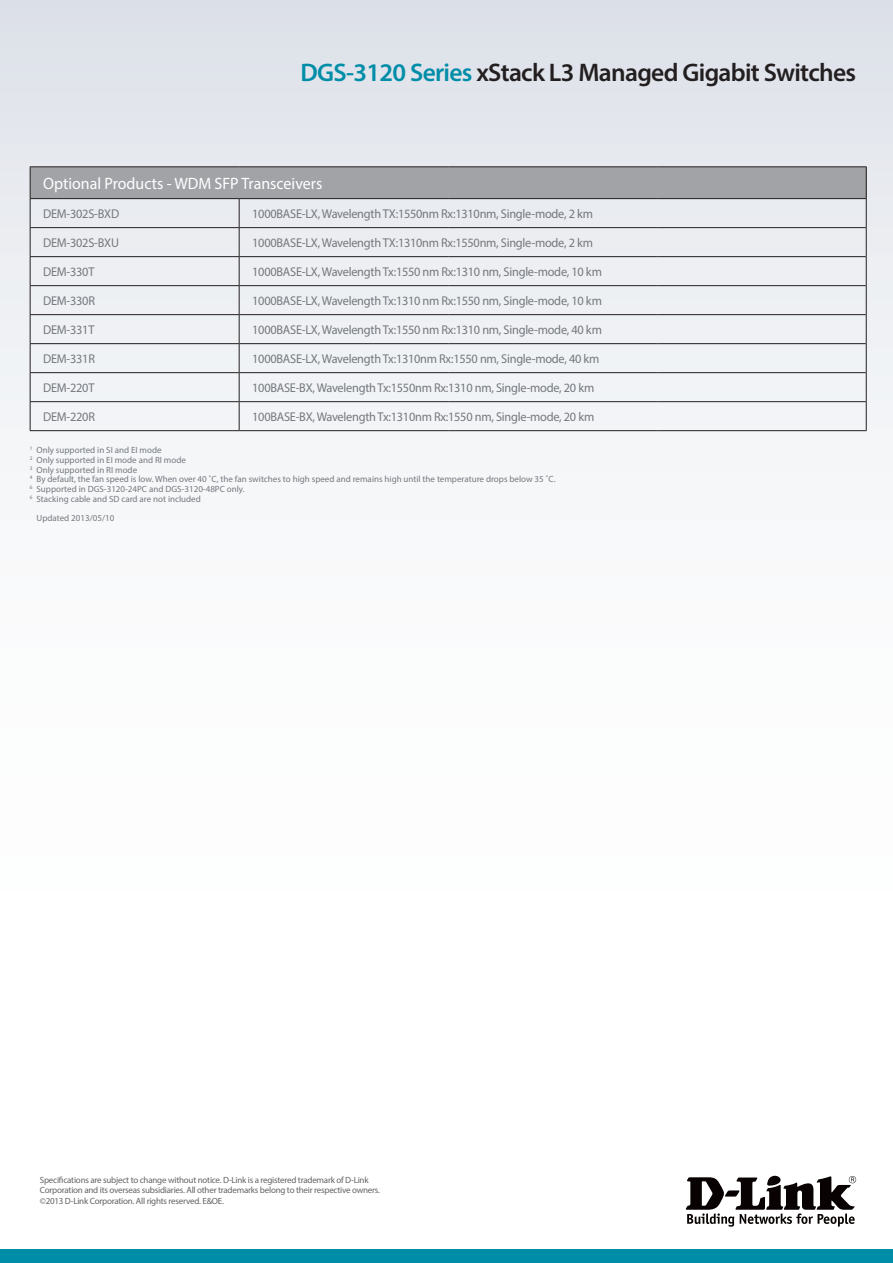
<style>
.page{position:relative;width:893px;height:1263px;background:#fff}
.page>*{position:absolute;margin:0;border:0;box-sizing:border-box;transform-origin:0 0}
.t1{font:600 25.5px "Myriad Pro";letter-spacing:-.025em;color:#231f20}
.t2{font:16.5px "Myriad Pro";color:#fff}
.t3{font:12.75px "Myriad Pro";letter-spacing:-.02em;color:#74787d}
.t4{font:9px/9.8px "Myriad Pro";color:#74787d}
.t5{font:9px/10.8px "Myriad Pro";letter-spacing:-.025em;color:#636366}
.s1{color:#008da8}
</style>
<div class="page">
<div style="left:0;top:0;width:893px;height:1084px;background:linear-gradient(to bottom,#e2e5eb,#fff)"></div>
<div style="left:0;top:1249px;width:893px;height:14px;background:#008da8"></div>
<svg style="left:686px;top:1176px;width:170px;height:51px"></svg>
<div style="left:30px;top:167px;width:836px;height:32px;background:#a1a3a7"></div>
<hr style="left:30px;top:285px;width:209px;height:1px;background:#231f20">
<hr style="left:30px;top:314px;width:209px;height:1px;background:#231f20">
<hr style="left:30px;top:343px;width:209px;height:1px;background:#231f20">
<hr style="left:30px;top:372px;width:209px;height:1px;background:#231f20">
<hr style="left:30px;top:401px;width:209px;height:1px;background:#231f20">
<svg style="left:30px;top:199px;width:1px;height:231px"></svg>
<hr style="left:30px;top:430px;width:209px;height:1px;background:#231f20">
<hr style="left:239px;top:285px;width:209px;height:1px;background:#231f20">
<hr style="left:448px;top:285px;width:209px;height:1px;background:#231f20">
<hr style="left:657px;top:285px;width:209px;height:1px;background:#231f20">
<hr style="left:239px;top:314px;width:209px;height:1px;background:#231f20">
<hr style="left:448px;top:314px;width:209px;height:1px;background:#231f20">
<hr style="left:657px;top:314px;width:209px;height:1px;background:#231f20">
<hr style="left:239px;top:343px;width:209px;height:1px;background:#231f20">
<hr style="left:448px;top:343px;width:209px;height:1px;background:#231f20">
<hr style="left:657px;top:343px;width:209px;height:1px;background:#231f20">
<hr style="left:239px;top:372px;width:209px;height:1px;background:#231f20">
<hr style="left:448px;top:372px;width:209px;height:1px;background:#231f20">
<hr style="left:657px;top:372px;width:209px;height:1px;background:#231f20">
<hr style="left:239px;top:401px;width:209px;height:1px;background:#231f20">
<svg style="left:239px;top:199px;width:1px;height:231px"></svg>
<hr style="left:448px;top:401px;width:209px;height:1px;background:#231f20">
<hr style="left:657px;top:401px;width:209px;height:1px;background:#231f20">
<hr style="left:239px;top:430px;width:209px;height:1px;background:#231f20">
<hr style="left:448px;top:430px;width:209px;height:1px;background:#231f20">
<hr style="left:657px;top:430px;width:210px;height:1px;background:#231f20">
<svg style="left:866px;top:199px;width:1px;height:231px"></svg>
<hr style="left:30px;top:166px;width:209px;height:1px;background:#231f20">
<hr style="left:30px;top:167px;width:1px;height:31px;background:#231f20">
<hr style="left:239px;top:166px;width:209px;height:1px;background:#231f20">
<hr style="left:448px;top:166px;width:209px;height:1px;background:#231f20">
<hr style="left:657px;top:166px;width:210px;height:1px;background:#231f20">
<hr style="left:866px;top:167px;width:1px;height:31px;background:#231f20">
<hr style="left:30px;top:198px;width:209px;height:1px;background:#231f20">
<hr style="left:239px;top:198px;width:209px;height:1px;background:#231f20">
<hr style="left:448px;top:198px;width:209px;height:1px;background:#231f20">
<hr style="left:657px;top:198px;width:210px;height:1px;background:#231f20">
<hr style="left:30px;top:227px;width:209px;height:1px;background:#231f20">
<hr style="left:239px;top:227px;width:209px;height:1px;background:#231f20">
<hr style="left:448px;top:227px;width:209px;height:1px;background:#231f20">
<hr style="left:657px;top:227px;width:209px;height:1px;background:#231f20">
<hr style="left:30px;top:256px;width:209px;height:1px;background:#231f20">
<hr style="left:239px;top:256px;width:209px;height:1px;background:#231f20">
<hr style="left:448px;top:256px;width:209px;height:1px;background:#231f20">
<hr style="left:657px;top:256px;width:209px;height:1px;background:#231f20">
<h1 class="t1" style="left:300px;top:56px;width:557px"><span class="s1">DGS-3120 Series</span> xStack L3 Managed Gigabit Switches</h1>
<p class="t2" style="left:43px;top:173px;width:281px">Optional Products - WDM SFP Transceivers</p>
<p class="t3" style="left:43px;top:206px;width:78px">DEM-302S-BXD</p>
<p class="t3" style="left:252px;top:206px;width:342px">1000BASE-LX, Wavelength TX:1550nm Rx:1310nm, Single-mode, 2 km</p>
<p class="t3" style="left:43px;top:235px;width:77px">DEM-302S-BXU</p>
<p class="t3" style="left:252px;top:235px;width:342px">1000BASE-LX, Wavelength TX:1310nm Rx:1550nm, Single-mode, 2 km</p>
<p class="t3" style="left:43px;top:264px;width:53px">DEM-330T</p>
<p class="t3" style="left:252px;top:264px;width:351px">1000BASE-LX, Wavelength Tx:1550 nm Rx:1310 nm, Single-mode, 10 km</p>
<p class="t3" style="left:43px;top:293px;width:53px">DEM-330R</p>
<p class="t3" style="left:252px;top:293px;width:351px">1000BASE-LX, Wavelength Tx:1310 nm Rx:1550 nm, Single-mode, 10 km</p>
<p class="t3" style="left:43px;top:322px;width:53px">DEM-331T</p>
<p class="t3" style="left:252px;top:322px;width:351px">1000BASE-LX, Wavelength Tx:1550 nm Rx:1310 nm, Single-mode, 40 km</p>
<p class="t3" style="left:43px;top:351px;width:53px">DEM-331R</p>
<p class="t3" style="left:252px;top:351px;width:349px">1000BASE-LX, Wavelength Tx:1310nm Rx:1550 nm, Single-mode, 40 km</p>
<p class="t3" style="left:43px;top:380px;width:53px">DEM-220T</p>
<p class="t3" style="left:252px;top:380px;width:344px">100BASE-BX, Wavelength Tx:1550nm Rx:1310 nm, Single-mode, 20 km</p>
<p class="t3" style="left:43px;top:409px;width:53px">DEM-220R</p>
<p class="t3" style="left:252px;top:409px;width:344px">100BASE-BX, Wavelength Tx:1310nm Rx:1550 nm, Single-mode, 20 km</p>
<p class="t4" style="left:30px;top:445px;width:527px"><sup>1</sup> Only supported in SI and EI mode<br><sup>2</sup> Only supported in EI mode and RI mode<br><sup>3</sup> Only supported in RI mode<br><sup>4</sup> By default, the fan speed is low. When over 40 ˚C, the fan switches to high speed and remains high until the temperature drops below 35 ˚C.<br><sup>6</sup> Supported in DGS-3120-24PC and DGS-3120-48PC only.<br><sup>6</sup> Stacking cable and SD card are not included</p>
<p class="t4" style="left:37px;top:513px;width:79px">Updated 2013/05/10</p>
<p class="t5" style="left:40px;top:1174px;width:342px">Specifications are subject to change without notice. D-Link is a registered trademark of D-Link<br>Corporation and its overseas subsidiaries. All other trademarks belong to their respective owners. ©2013 D-Link Corporation. All rights reserved. E&amp;OE.</p>
</div>
